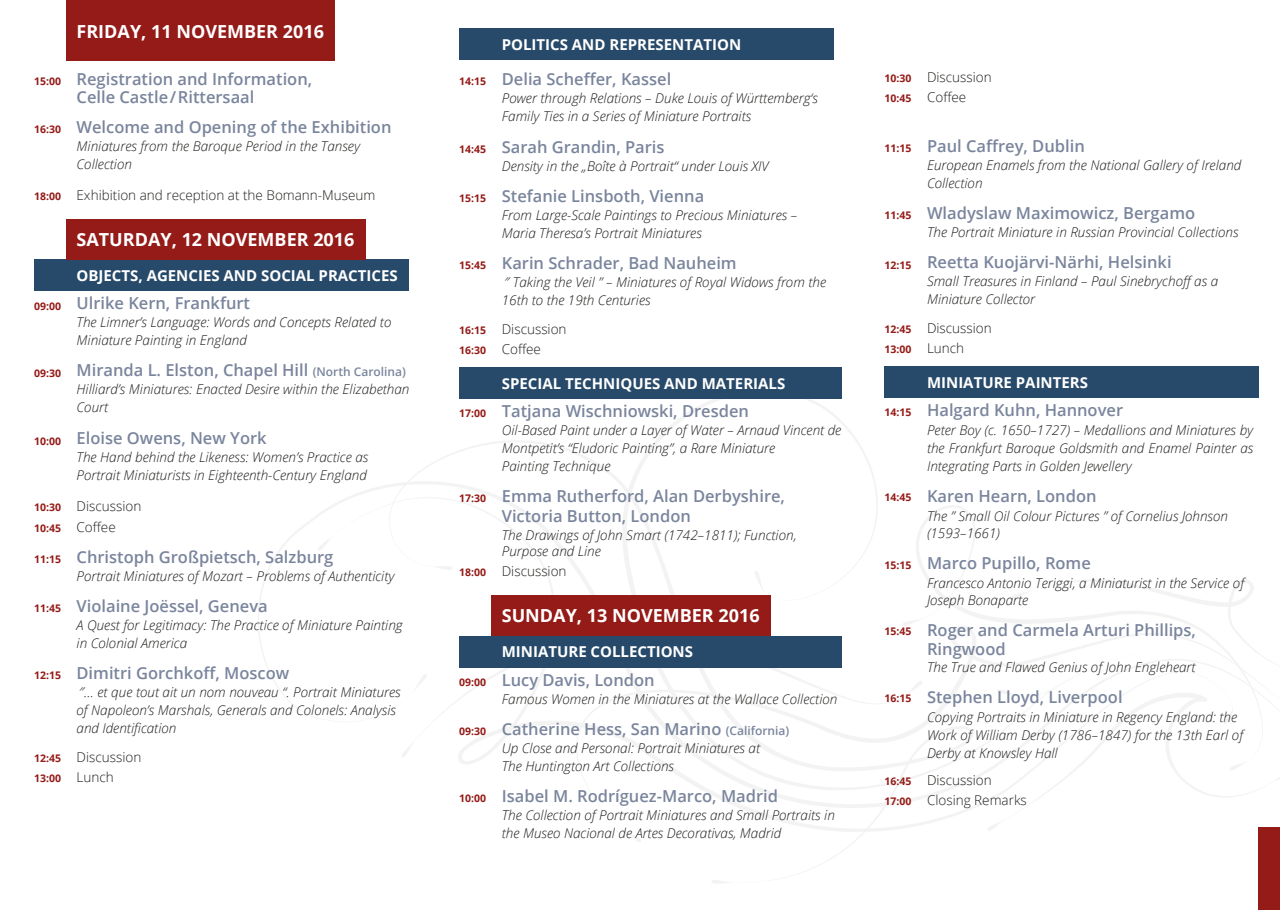
<style>
.page{position:relative;width:1280px;height:910px;background:#fff}
.page>*{position:absolute;margin:0;border:0;box-sizing:border-box;transform-origin:0 0}
.t1{font:700 18px "Open Sans";color:#fff}
.t2{font:600 16.5px/18px "Open Sans";color:#7a859d}
.t3{font:700 15px "Open Sans";color:#fff}
.t4{font:italic 300 13.5px/18px "Open Sans";color:#1d1d1b}
.t5{font:300 13.5px/20.1px "Open Sans";color:#1d1d1b}
.t6{font:700 10.5px "Open Sans";color:#941b17}
.s1{font-weight:700;font-size:10.5px;color:#941b17}
.s2{font-size:12px}
.s3{font-weight:300;font-size:13.5px;color:#1d1d1b}
</style>
<div class="page">
<div style="left:66px;top:0;width:269px;height:61px;background:#941b17"></div>
<svg style="left:317px;top:494px;width:917px;height:347px"></svg>
<svg style="left:987px;top:692px;width:293px;height:139px"></svg>
<div style="left:1259px;top:828px;width:21px;height:82px;background:#941b17"></div>
<div style="left:884px;top:366px;width:375px;height:32px;background:#284a6a"></div>
<div style="left:34px;top:259px;width:374px;height:32px;background:#284a6a"></div>
<div style="left:66px;top:219px;width:299px;height:40px;background:#941b17"></div>
<div style="left:459px;top:367px;width:383px;height:32px;background:#284a6a"></div>
<div style="left:491px;top:595px;width:279px;height:40px;background:#941b17"></div>
<div style="left:459px;top:636px;width:383px;height:31px;background:#284a6a"></div>
<div style="left:459px;top:28px;width:374px;height:32px;background:#284a6a"></div>
<p class="t6" style="left:34px;top:74px;width:28px">15:00</p>
<p class="t6" style="left:34px;top:122px;width:28px">16:30</p>
<h1 class="t1" style="left:77px;top:18px;width:249px">FRIDAY, 11 NOVEMBER 2016</h1>
<p class="t2" style="left:77px;top:69px;width:237px">Registration and Information,<br>Celle Castle / Rittersaal</p>
<p class="t2" style="left:77px;top:117px;width:316px">Welcome and Opening of the Exhibition</p>
<p class="t4" style="left:77px;top:136px;width:285px">Miniatures from the Baroque Period in the Tansey<br>Collection</p>
<p class="t5" style="left:34px;top:185px;width:343px"><span class="s1">18:00</span> Exhibition and reception at the Bomann-Museum</p>
<h1 class="t1" style="left:77px;top:227px;width:279px">SATURDAY, 12 NOVEMBER 2016</h1>
<p class="t3" style="left:77px;top:265px;width:323px">OBJECTS, AGENCIES AND SOCIAL PRACTICES</p>
<p class="t6" style="left:34px;top:299px;width:28px">09:00</p>
<p class="t2" style="left:77px;top:294px;width:175px">Ulrike Kern, Frankfurt</p>
<p class="t4" style="left:77px;top:313px;width:316px">The Limner’s Language: Words and Concepts Related to<br>Miniature Painting in England</p>
<p class="t6" style="left:34px;top:366px;width:28px">09:30</p>
<p class="t2" style="left:77px;top:361px;width:331px">Miranda L. Elston, Chapel Hill <span class="s2">(North Carolina)</span></p>
<p class="t4" style="left:77px;top:380px;width:334px">Hilliard’s Miniatures: Enacted Desire within the Elizabethan<br>Court</p>
<p class="t6" style="left:34px;top:434px;width:28px">10:00</p>
<p class="t2" style="left:77px;top:429px;width:192px">Eloise Owens, New York</p>
<p class="t4" style="left:77px;top:448px;width:293px">The Hand behind the Likeness: Women’s Practice as<br>Portrait Miniaturists in Eighteenth-Century England</p>
<p class="t5" style="left:34px;top:496px;width:109px"><span class="s1">10:30</span> Discussion<br><span class="s1">10:45</span> Coffee</p>
<p class="t6" style="left:34px;top:552px;width:28px">11:15</p>
<p class="t2" style="left:77px;top:547px;width:258px">Christoph Großpietsch, Salzburg</p>
<p class="t4" style="left:77px;top:566px;width:320px">Portrait Miniatures of Mozart – Problems of Authenticity</p>
<p class="t6" style="left:34px;top:601px;width:28px">11:45</p>
<p class="t2" style="left:77px;top:596px;width:193px">Violaine Joëssel, Geneva</p>
<p class="t4" style="left:77px;top:615px;width:328px">A Quest for Legitimacy: The Practice of Miniature Painting in Colonial America</p>
<p class="t6" style="left:34px;top:668px;width:28px">12:15</p>
<p class="t2" style="left:77px;top:663px;width:214px">Dimitri Gorchkoff, Moscow</p>
<p class="t4" style="left:77px;top:682px;width:326px">”… et que tout ait un nom nouveau “. Portrait Miniatures of Napoleon’s Marshals, Generals and Colonels: Analysis and Identification</p>
<p class="t5" style="left:34px;top:747px;width:109px"><span class="s1">12:45</span> Discussion</p>
<p class="t6" style="left:34px;top:771px;width:81px">13:00 <span class="s3">Lunch</span></p>
<p class="t3" style="left:502px;top:34px;width:241px">POLITICS AND REPRESENTATION</p>
<p class="t6" style="left:459px;top:74px;width:28px">14:15</p>
<p class="t2" style="left:502px;top:69px;width:171px">Delia Scheffer, Kassel</p>
<p class="t4" style="left:502px;top:88px;width:318px">Power through Relations – Duke Louis of Württemberg‘s<br>Family Ties in a Series of Miniature Portraits</p>
<p class="t6" style="left:459px;top:142px;width:28px">14:45</p>
<p class="t2" style="left:502px;top:137px;width:164px">Sarah Grandin, Paris</p>
<p class="t4" style="left:502px;top:156px;width:268px">Density in the „Boîte à Portrait“ under Louis XIV</p>
<p class="t6" style="left:459px;top:191px;width:28px">15:15</p>
<p class="t2" style="left:502px;top:186px;width:204px">Stefanie Linsboth, Vienna</p>
<p class="t4" style="left:502px;top:205px;width:297px">From Large-Scale Paintings to Precious Miniatures –<br>Maria Theresa’s Portrait Miniatures</p>
<p class="t6" style="left:459px;top:258px;width:28px">15:45</p>
<p class="t2" style="left:502px;top:254px;width:236px">Karin Schrader, Bad Nauheim</p>
<p class="t4" style="left:502px;top:272px;width:326px">”Taking the Veil ” – Miniatures of Royal Widows from the<br>16th to the 19th Centuries</p>
<p class="t5" style="left:459px;top:318px;width:109px"><span class="s1">16:15</span> Discussion<br><span class="s1">16:30</span> Coffee</p>
<p class="t6" style="left:459px;top:406px;width:28px">17:00</p>
<p class="t6" style="left:459px;top:491px;width:28px">17:30</p>
<p class="t3" style="left:502px;top:373px;width:285px">SPECIAL TECHNIQUES AND MATERIALS</p>
<p class="t2" style="left:502px;top:401px;width:249px">Tatjana Wischniowski, Dresden</p>
<p class="t4" style="left:502px;top:421px;width:341px;line-height:17.5px">Oil-Based Paint under a Layer of Water – Arnaud Vincent de<br>Montpetit’s “Eludoric Painting”, a Rare Miniature<br>Painting Technique</p>
<p class="t2" style="left:502px;top:485px;width:285px;line-height:20.1px">Emma Rutherford, Alan Derbyshire,<br>Victoria Button, London</p>
<p class="t4" style="left:502px;top:526px;width:296px;line-height:16.5px">The Drawings of John Smart (1742–1811); Function,<br>Purpose and Line</p>
<p class="t5" style="left:459px;top:561px;width:109px"><span class="s1">18:00</span> Discussion</p>
<p class="t6" style="left:459px;top:675px;width:28px">09:00</p>
<p class="t6" style="left:459px;top:724px;width:28px">09:30</p>
<p class="t6" style="left:459px;top:791px;width:28px">10:00</p>
<h1 class="t1" style="left:502px;top:603px;width:259px">SUNDAY, 13 NOVEMBER 2016</h1>
<p class="t3" style="left:502px;top:641px;width:193px">MINIATURE COLLECTIONS</p>
<p class="t2" style="left:502px;top:670px;width:154px">Lucy Davis, London</p>
<p class="t4" style="left:502px;top:689px;width:337px">Famous Women in the Miniatures at the Wallace Collection</p>
<p class="t2" style="left:502px;top:719px;width:289px">Catherine Hess, San Marino <span class="s2">(California)</span></p>
<p class="t4" style="left:502px;top:738px;width:260px">Up Close and Personal: Portrait Miniatures at<br>The Huntington Art Collections</p>
<p class="t2" style="left:502px;top:786px;width:278px">Isabel M. Rodríguez-Marco, Madrid</p>
<p class="t4" style="left:502px;top:805px;width:335px">The Collection of Portrait Miniatures and Small Portraits in the Museo Nacional de Artes Decorativas, Madrid</p>
<p class="t5" style="left:884px;top:67px;width:109px"><span class="s1">10:30</span> Discussion<br><span class="s1">10:45</span> Coffee</p>
<p class="t6" style="left:884px;top:141px;width:28px">11:15</p>
<p class="t2" style="left:927px;top:136px;width:159px">Paul Caffrey, Dublin</p>
<p class="t4" style="left:927px;top:155px;width:316px">European Enamels from the National Gallery of Ireland<br>Collection</p>
<p class="t6" style="left:884px;top:208px;width:28px">11:45</p>
<p class="t2" style="left:927px;top:204px;width:270px">Wladyslaw Maximowicz, Bergamo</p>
<p class="t4" style="left:927px;top:222px;width:313px">The Portrait Miniature in Russian Provincial Collections</p>
<p class="t6" style="left:884px;top:257px;width:28px">12:15</p>
<p class="t2" style="left:927px;top:253px;width:246px">Reetta Kuojärvi-Närhi, Helsinki</p>
<p class="t4" style="left:927px;top:272px;width:293px">Small Treasures in Finland – Paul Sinebrychoff as a<br>Miniature Collector</p>
<p class="t5" style="left:884px;top:317px;width:109px"><span class="s1">12:45</span> Discussion</p>
<p class="t6" style="left:884px;top:342px;width:81px">13:00 <span class="s3">Lunch</span></p>
<p class="t6" style="left:884px;top:405px;width:28px">14:15</p>
<p class="t6" style="left:884px;top:490px;width:28px">14:45</p>
<p class="t6" style="left:884px;top:557px;width:28px">15:15</p>
<p class="t6" style="left:884px;top:624px;width:28px">15:45</p>
<p class="t6" style="left:884px;top:691px;width:28px">16:15</p>
<p class="t3" style="left:927px;top:372px;width:163px">MINIATURE PAINTERS</p>
<p class="t2" style="left:927px;top:400px;width:198px">Halgard Kuhn, Hannover</p>
<p class="t4" style="left:927px;top:421px;width:328px;text-align:justify">Peter Boy (c. 1650–1727) – Medallions and Miniatures by the Frankfurt Baroque Goldsmith and Enamel Painter as Integrating Parts in Golden Jewellery</p>
<p class="t2" style="left:927px;top:487px;width:171px">Karen Hearn, London</p>
<p class="t4" style="left:927px;top:507px;width:302px;line-height:17.4px">The ” Small Oil Colour Pictures ” of Cornelius Johnson (1593–1661)</p>
<p class="t2" style="left:927px;top:554px;width:165px">Marco Pupillo, Rome</p>
<p class="t4" style="left:927px;top:574px;width:319px;line-height:17.4px">Francesco Antonio Teriggi, a Miniaturist in the Service of<br>Joseph Bonaparte</p>
<p class="t2" style="left:927px;top:620px;width:270px;line-height:19.2px">Roger and Carmela Arturi Phillips,<br>Ringwood</p>
<p class="t4" style="left:927px;top:658px;width:270px">The True and Flawed Genius of John Engleheart</p>
<p class="t2" style="left:927px;top:688px;width:197px">Stephen Lloyd, Liverpool</p>
<p class="t4" style="left:927px;top:708px;width:318px">Copying Portraits in Miniature in Regency England: the<br>Work of William Derby (1786–1847) for the 13th Earl of<br>Derby at Knowsley Hall</p>
<p class="t5" style="left:884px;top:769px;width:144px"><span class="s1">16:45</span> Discussion<br><span class="s1">17:00</span> Closing Remarks</p>
</div>
